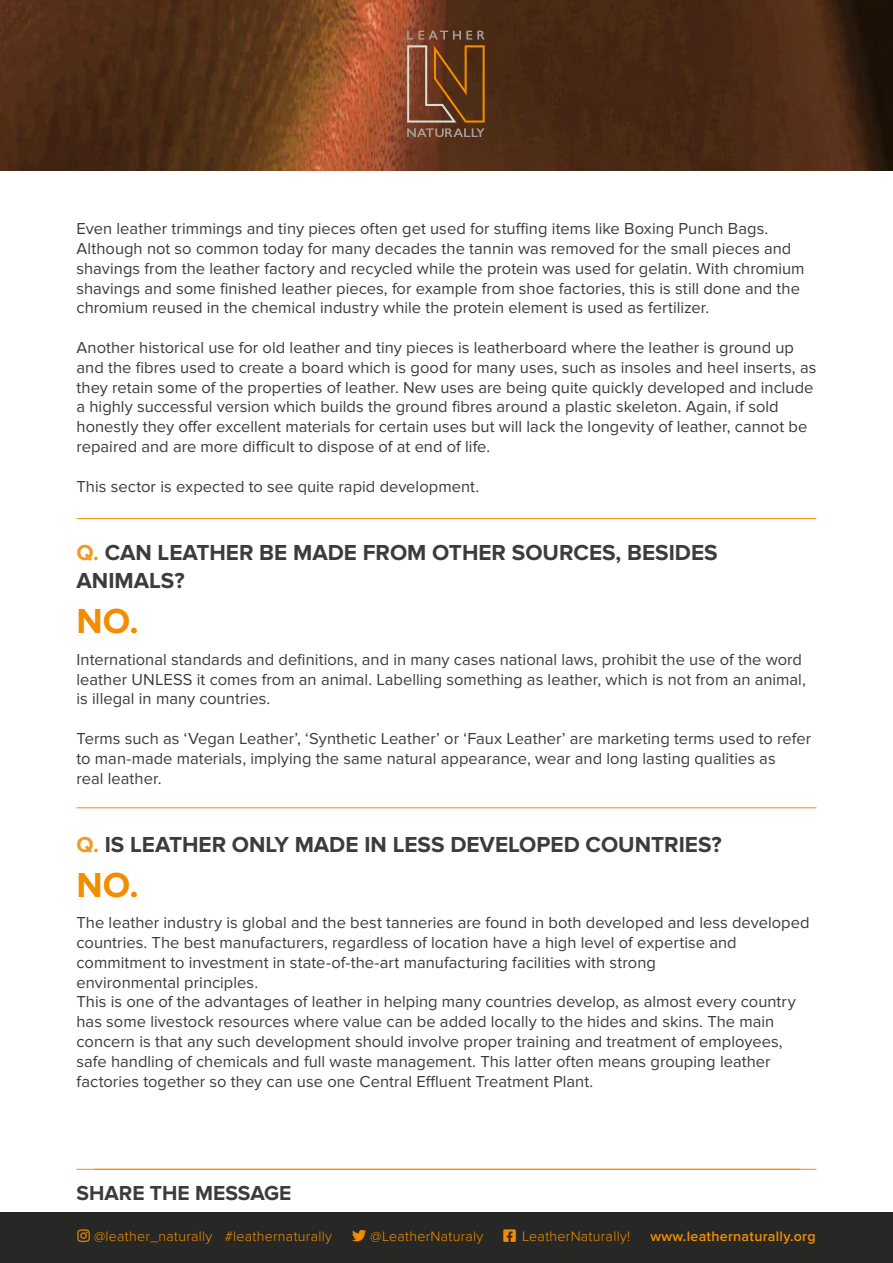
<style>
.page{position:relative;width:893px;height:1263px;background:#fff}
.page>*{position:absolute;margin:0;border:0;box-sizing:border-box;transform-origin:0 0}
.t1{font:700 36px "Proxima Nova";color:#f28d00}
.t2{font:700 22.5px/28.5px "Proxima Nova";color:#3c3c3b}
.t3{font:700 21px "Proxima Nova";color:#3c3c3b}
.t4{font:16.5px/19.8px "Proxima Nova";color:#3c3c3b}
.t5{font:300 14.25px "Proxima Nova";letter-spacing:.02em;color:#f28d00}
.t6{font:600 14.25px "Proxima Nova";letter-spacing:.02em;color:#f28d00}
.s1{color:#f49924}
</style>
<div class="page">
<img style="left:0;top:0;width:893px;height:170px">
<svg style="left:407px;top:31px;width:78px;height:106px;background:#75492c"></svg>
<div style="left:0;top:1213px;width:893px;height:50px;background:#272726"></div>
<hr style="left:77px;top:1169px;width:739px;height:1px;background:#f28d00">
<hr style="left:77px;top:518px;width:739px;height:1px;background:#f28d00">
<hr style="left:77px;top:807px;width:739px;height:1px;background:#f28d00">
<p class="t4" style="left:77px;top:219px;width:730px">Even leather trimmings and tiny pieces often get used for stuffing items like Boxing Punch Bags.<br>Although not so common today for many decades the tannin was removed for the small pieces and shavings from the leather factory and recycled while the protein was used for gelatin. With chromium shavings and some finished leather pieces, for example from shoe factories, this is still done and the chromium reused in the chemical industry while the protein element is used as fertilizer.</p>
<p class="t4" style="left:77px;top:338px;width:741px">Another historical use for old leather and tiny pieces is leatherboard where the leather is ground up and the fibres used to create a board which is good for many uses, such as insoles and heel inserts, as they retain some of the properties of leather. New uses are being quite quickly developed and include a highly successful version which builds the ground fibres around a plastic skeleton. Again, if sold honestly they offer excellent materials for certain uses but will lack the longevity of leather, cannot be repaired and are more difficult to dispose of at end of life.</p>
<p class="t4" style="left:77px;top:476px;width:404px">This sector is expected to see quite rapid development.</p>
<h2 class="t2" style="left:77px;top:539px;width:643px"><span class="s1">Q.</span> CAN LEATHER BE MADE FROM OTHER SOURCES, BESIDES<br>ANIMALS?</h2>
<h1 class="t1" style="left:77px;top:606px;width:64px">NO.</h1>
<p class="t4" style="left:77px;top:649px;width:731px">International standards and definitions, and in many cases national laws, prohibit the use of the word leather UNLESS it comes from an animal. Labelling something as leather, which is not from an animal, is illegal in many countries.</p>
<p class="t4" style="left:77px;top:729px;width:736px">Terms such as ‘Vegan Leather’, ‘Synthetic Leather’ or ‘Faux Leather’ are marketing terms used to refer to man-made materials, implying the same natural appearance, wear and long lasting qualities as<br>real leather.</p>
<h2 class="t2" style="left:77px;top:831px;width:647px"><span class="s1">Q.</span> IS LEATHER ONLY MADE IN LESS DEVELOPED COUNTRIES?</h2>
<h1 class="t1" style="left:77px;top:869px;width:64px">NO.</h1>
<p class="t4" style="left:77px;top:914px;width:735px">The leather industry is global and the best tanneries are found in both developed and less developed countries. The best manufacturers, regardless of location have a high level of expertise and commitment to investment in state-of-the-art manufacturing facilities with strong<br>environmental principles.<br>This is one of the advantages of leather in helping many countries develop, as almost every country has some livestock resources where value can be added locally to the hides and skins. The main concern is that any such development should involve proper training and treatment of employees, safe handling of chemicals and full waste management. This latter often means grouping leather factories together so they can use one Central Effluent Treatment Plant.</p>
<p class="t3" style="left:77px;top:1184px;width:216px">SHARE THE MESSAGE</p>
<p class="t5" style="left:94px;top:1230px;width:239px">@leather_naturally #leathernaturally</p>
<p class="t5" style="left:371px;top:1230px;width:114px">@LeatherNaturaly</p>
<p class="t5" style="left:504px;top:1230px;width:128px">□□❑◆ LeatherNaturally!</p>
<p class="t6" style="left:650px;top:1230px;width:167px">www.leathernaturally.org</p>
</div>
